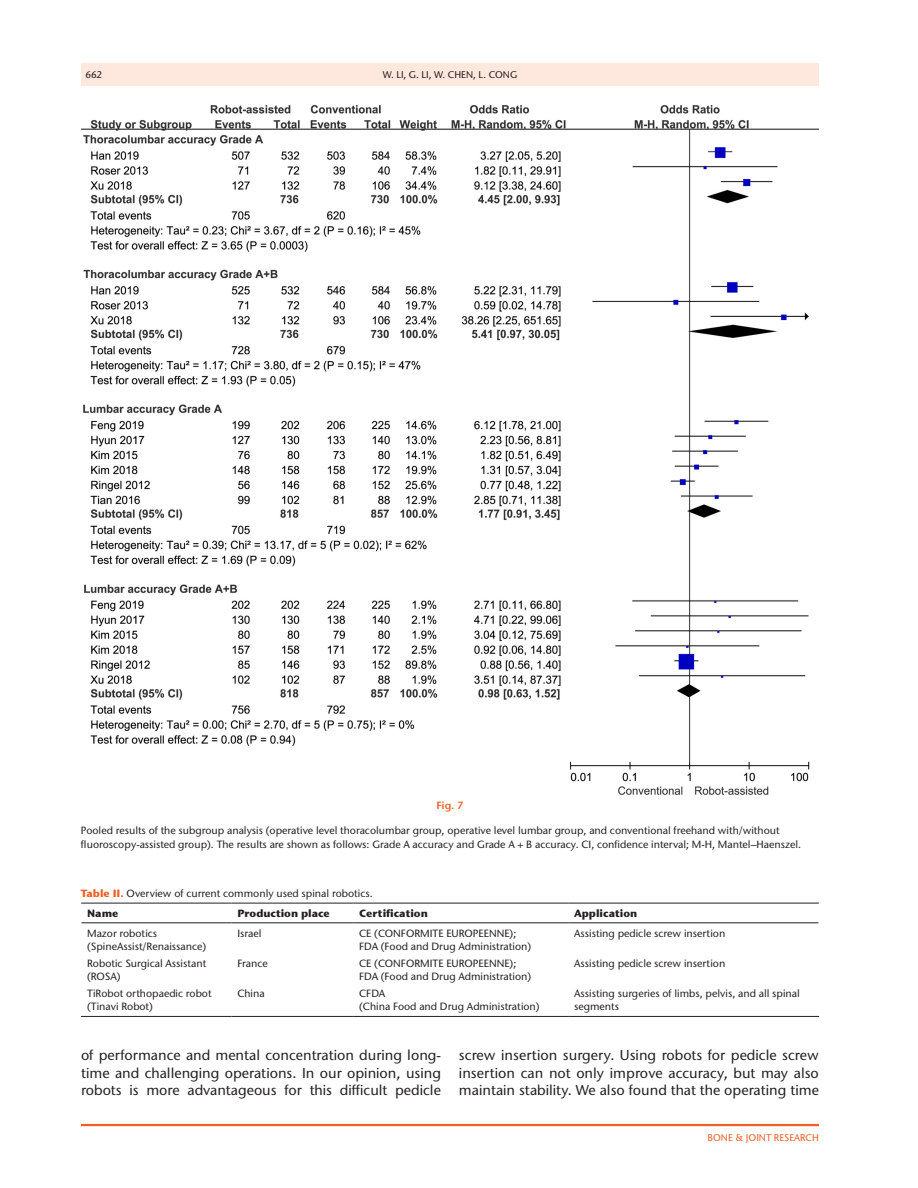
<style>
.page{position:relative;width:918px;height:1188px;background:#fff}
.page>*{position:absolute;margin:0;border:0;box-sizing:border-box;transform-origin:0 0}
.t1{font:500 14.25px/17.2px "Stone Sans ITC Pro";color:#231f20;text-align:justify}
.t2{font:500 10.5px/13.5px "Stone Sans ITC Pro";color:#231f20}
.t3{font:700 10.5px "Stone Sans ITC Pro";color:#231f20}
.t4{font:600 10.5px "Stone Sans ITC Pro";color:#f15f23}
.t5{font:500 9.75px "Stone Sans ITC Pro";color:#231f20}
.t6{font:500 9.75px "Stone Sans ITC Pro";color:#f15f23}
.s1{font-weight:700;color:#f15f23}
.s2{font-weight:700}
</style>
<div class="page">
<hr style="left:81px;top:1124px;width:738px;height:2px;background:#f15f23">
<div style="left:81px;top:63px;width:738px;height:23px;background:#fee7dc"></div>
<img style="left:81px;top:105px;width:738px;height:690px">
<svg style="left:82px;top:923px;width:737px;height:93px"></svg>
<hr style="left:81px;top:903px;width:150px;height:1px;background:#231f20">
<hr style="left:81px;top:922px;width:150px;height:1px;background:#231f20">
<hr style="left:231px;top:903px;width:122px;height:1px;background:#231f20">
<hr style="left:231px;top:922px;width:122px;height:1px;background:#231f20">
<hr style="left:353px;top:903px;width:215px;height:1px;background:#231f20">
<hr style="left:353px;top:922px;width:215px;height:1px;background:#231f20">
<hr style="left:568px;top:903px;width:251px;height:1px;background:#231f20">
<hr style="left:568px;top:922px;width:251px;height:1px;background:#231f20">
<hr style="left:81px;top:1016px;width:150px;height:1px;background:#231f20">
<hr style="left:231px;top:1016px;width:122px;height:1px;background:#231f20">
<hr style="left:353px;top:1016px;width:215px;height:1px;background:#231f20">
<hr style="left:568px;top:1016px;width:251px;height:1px;background:#231f20">
<p class="t5" style="left:85px;top:68px;width:18px">662</p>
<p class="t5" style="left:383px;top:68px;width:136px">W. LI, G. LI, W. CHEN, L. CONG</p>
<p class="t4" style="left:436px;top:798px;width:29px">Fig. 7</p>
<p class="t2" style="left:81px;top:824px;width:722px">Pooled results of the subgroup analysis (operative level thoracolumbar group, operative level lumbar group, and conventional freehand with/without fluoroscopy-assisted group). The results are shown as follows: Grade A accuracy and Grade A + B accuracy. CI, confidence interval; M-H, Mantel–Haenszel.</p>
<p class="t2" style="left:87px;top:883px;width:287px;line-height:20.1px;text-indent:-6px"><span class="s1">Table II .</span> Overview of current commonly used spinal robotics.<br><span class="s2">Name</span></p>
<p class="t3" style="left:237px;top:906px;width:94px">Production place</p>
<p class="t3" style="left:359px;top:906px;width:70px">Certification</p>
<p class="t3" style="left:574px;top:906px;width:65px">Application</p>
<p class="t2" style="left:87px;top:926px;width:121px">M azor robotics (SpineAssist/Renaissance)</p>
<p class="t2" style="left:237px;top:926px;width:26px">Israel</p>
<p class="t2" style="left:359px;top:926px;width:68px">CE (CON FORMITE</p>
<p class="t2" style="left:446px;top:926px;width:40px">EUROPEENNE</p>
<p class="t2" style="left:359px;top:926px;width:173px;text-indent:150px">);<br>FDA (Food and Drug Administration)</p>
<p class="t2" style="left:574px;top:926px;width:153px">Assisting pedicle screw insertion</p>
<p class="t2" style="left:87px;top:956px;width:121px">Robotic Surgical Assistant (ROSA)</p>
<p class="t2" style="left:237px;top:956px;width:32px">France</p>
<p class="t2" style="left:359px;top:956px;width:68px">CE (CON FORMITE</p>
<p class="t2" style="left:446px;top:956px;width:40px">EUROPEENNE</p>
<p class="t2" style="left:359px;top:956px;width:173px;text-indent:150px">);<br>FDA (Food and Drug Administration)</p>
<p class="t2" style="left:574px;top:956px;width:153px">Assisting pedicle screw insertion</p>
<p class="t2" style="left:87px;top:986px;width:126px">TiRobot orthopaedic robot (Tinavi Robot)</p>
<p class="t2" style="left:237px;top:986px;width:29px">China</p>
<p class="t2" style="left:359px;top:986px;width:182px">CFDA<br>(China Food and Drug Administration)</p>
<p class="t2" style="left:574px;top:986px;width:227px">Assisting surgeries of limbs, pelvis, and all spinal segments</p>
<h1 class="t1" style="left:81px;top:1047px;width:362px">of performance and mental concentration during long&shy;time and challenging operations. I n our opinion, using robots is more advantageous for this difficult pedicle</h1>
<h1 class="t1" style="left:459px;top:1047px;width:361px">screw insertion surgery. Using robots for pedicle screw insertion can not only improve accuracy, but may also maintain stability. We also found that the operating time</h1>
<p class="t6" style="left:708px;top:1132px;width:55px">BONE &amp; JOINT</p>
<p class="t6" style="left:774px;top:1132px;width:47px">RESEARCH</p>
</div>
